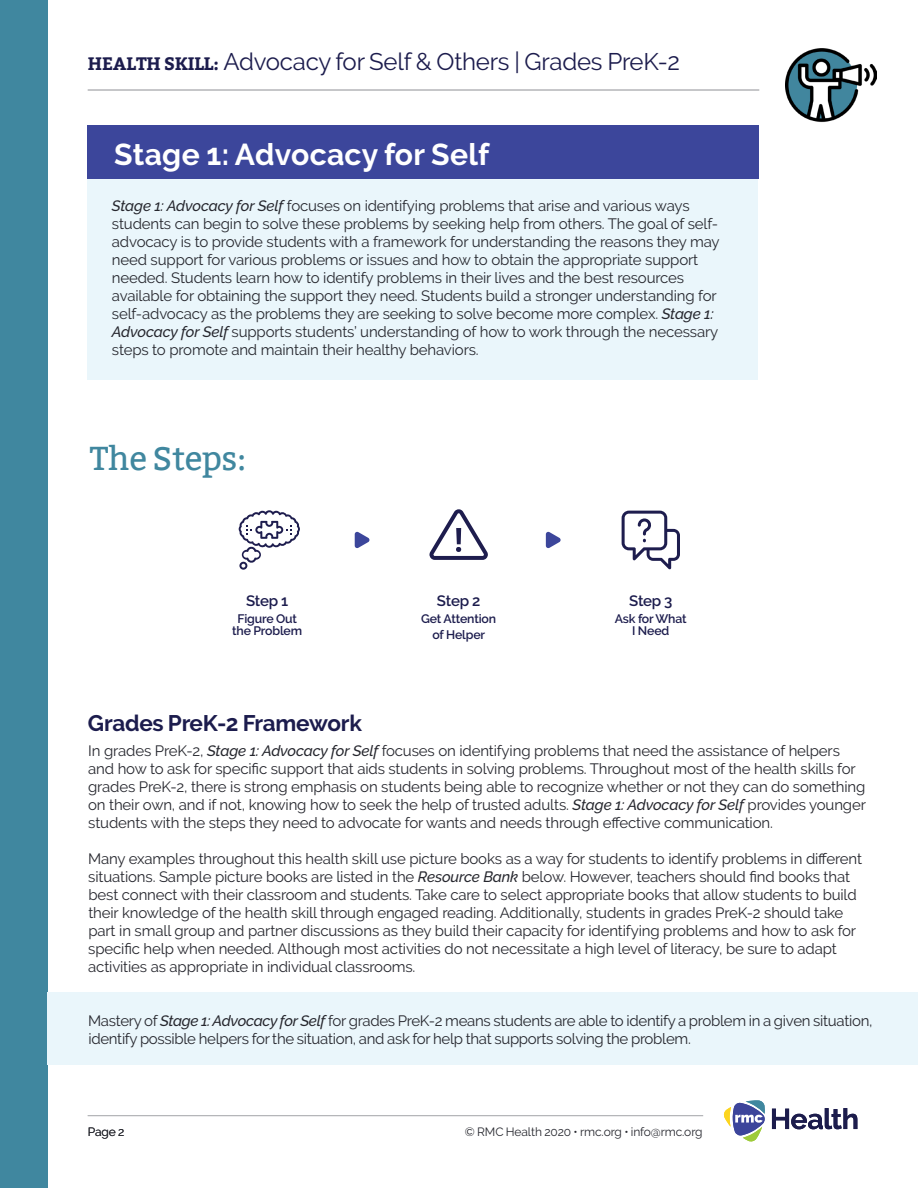
<style>
.page{position:relative;width:918px;height:1188px;background:#fff}
.page>*{position:absolute;margin:0;border:0;box-sizing:border-box;transform-origin:0 0}
.t1{font:33px "Bitter";letter-spacing:-.01em;color:#40879f}
.Medium_Purple_Header{font:700 30.15px "Raleway";letter-spacing:.01em;color:#fff}
.t2{font:24px "Raleway";letter-spacing:-.01em;color:#1c1c4d}
.Medium_Purple_Header-2{font:700 22.5px "Raleway";letter-spacing:-.01em;color:#1c1c4d}
.Body_Copy{font:15px/18px "Raleway";letter-spacing:-.01em;color:#26272e}
.Medium_Purple_Header-3{font:15px/18px "Raleway";letter-spacing:-.02em;color:#26272e}
.t3{font:600 15px "Raleway";letter-spacing:-.015em;color:#1c1c4d}
.t4{font:600 12.3px/12.3px "Raleway";letter-spacing:-.01em;color:#1c1c4d;text-align:center}
.t5{font:12px "Raleway";letter-spacing:-.01em;color:#26272e}
.s1{font-family:"Bitter";font-weight:700;font-size:18px}
.s2{font-weight:500;font-style:italic}
</style>
<div class="page">
<div style="left:0;top:0;width:47px;height:1188px;background:#40879f"></div>
<img style="left:785px;top:48px;width:91px;height:75px">
<div style="left:47px;top:993px;width:871px;height:72px;background:#eaf6fb"></div>
<svg style="left:723px;top:1100px;width:42px;height:42px"></svg>
<svg style="left:772px;top:1108px;width:85px;height:21px"></svg>
<hr style="left:88px;top:1115px;width:615px;height:1px;background:#b4b5b8">
<hr style="left:88px;top:90px;width:671px;height:1px;background:#b4b5b8">
<div style="left:88px;top:164px;width:670px;height:216px;background:#eaf6fb"></div>
<div style="left:88px;top:125px;width:671px;height:54px;background:#3c469b"></div>
<svg style="left:239px;top:510px;width:61px;height:60px"></svg>
<svg style="left:429px;top:509px;width:59px;height:51px"></svg>
<svg style="left:622px;top:511px;width:58px;height:58px"></svg>
<svg style="left:355px;top:531px;width:15px;height:17px"></svg>
<svg style="left:546px;top:531px;width:15px;height:18px"></svg>
<h3 class="t2" style="left:88px;top:47px;width:594px"><span class="s1">HEALTH SKILL:</span> Advocacy for Self &amp; Others | Grades PreK-2</h3>
<p class="Medium_Purple_Header" style="left:114px;top:137px;width:377px">Stage 1: Advocacy for Self</p>
<p class="Body_Copy" style="left:112px;top:197px;width:609px"><span class="s2">Stage 1: Advocacy for Self</span> focuses on identifying problems that arise and various ways students can begin to solve these problems by seeking help from others. The goal of self&shy;advocacy is to provide students with a framework for understanding the reasons they may need support for various problems or issues and how to obtain the appropriate support needed. Students learn how to identify problems in their lives and the best resources available for obtaining the support they need. Students build a stronger understanding for self-advocacy as the problems they are seeking to solve become more complex. <span class="s2">Stage 1:<br>Advocacy for Self</span> supports students’ understanding of how to work through the necessary steps to promote and maintain their healthy behaviors.</p>
<p class="t1" style="left:90px;top:439px;width:158px">The Steps:</p>
<p class="t3" style="left:246px;top:592px;width:44px">Step 1</p>
<p class="t4" style="left:232px;top:612px;width:72px">Figure Out the Problem</p>
<p class="t3" style="left:437px;top:592px;width:45px">Step 2</p>
<p class="t4" style="left:421px;top:610px;width:77px;line-height:16.4px">Get Attention of Helper</p>
<p class="t3" style="left:629px;top:592px;width:45px">Step 3</p>
<p class="t4" style="left:615px;top:612px;width:73px">Ask for What<br>I Need</p>
<p class="Medium_Purple_Header-2" style="left:88px;top:710px;width:275px">Grades PreK-2 Framework</p>
<p class="Body_Copy" style="left:88px;top:741px;width:779px">In grades PreK-2, <span class="s2">Stage 1: Advocacy for Self</span> focuses on identifying problems that need the assistance of helpers and how to ask for specific support that aids students in solving problems. Throughout most of the health skills for grades PreK-2, there is strong emphasis on students being able to recognize whether or not they can do something on their own, and if not, knowing how to seek the help of trusted adults. <span class="s2">Stage 1: Advocacy for Self</span> provides younger students with the steps they need to advocate for wants and needs through effective communication.</p>
<p class="Body_Copy" style="left:88px;top:849px;width:775px">Many examples throughout this health skill use picture books as a way for students to identify problems in different situations. Sample picture books are listed in the <span class="s2">Resource Bank</span> below. However, teachers should find books that best connect with their classroom and students. Take care to select appropriate books that allow students to build their knowledge of the health skill through engaged reading. Additionally, students in grades PreK-2 should take part in small group and partner discussions as they build their capacity for identifying problems and how to ask for specific help when needed. Although most activities do not necessitate a high level of literacy, be sure to adapt activities as appropriate in individual classrooms.</p>
<p class="Medium_Purple_Header-3" style="left:88px;top:1011px;width:786px">Mastery of <span class="s2">Stage 1: Advocacy for Self</span> for grades PreK-2 means students are able to identify a problem in a given situation, identify possible helpers for the situation, and ask for help that supports solving the problem.</p>
<p class="t5" style="left:88px;top:1125px;width:38px">Page 2</p>
<p class="t5" style="left:465px;top:1125px;width:239px">© RMC Health 2020 • rmc.org • info@rmc.org</p>
</div>
